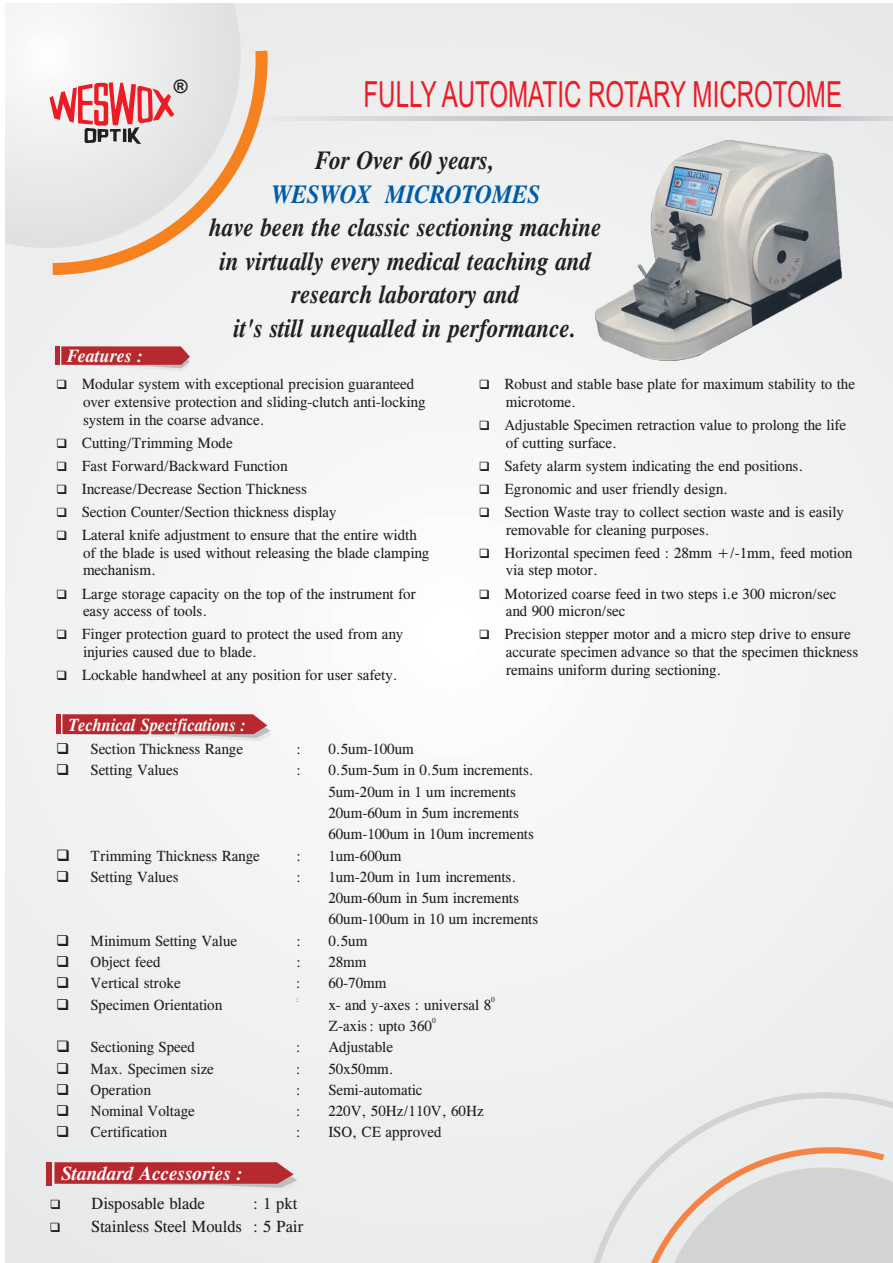
<style>
.page{position:relative;width:893px;height:1263px;background:#fff}
.page>*{position:absolute;margin:0;border:0;box-sizing:border-box;transform-origin:0 0}
.t1{font:900 36px "Arial";color:#ed1c24;scale:.67 1}
.t2{font:italic 700 25.5px/33.6px "CG Times";color:#231f20;text-align:center;scale:.9 1}
.t3{font:italic 700 25.5px "CG Times";color:#005aaa;scale:.9 1}
.t4{font:italic 700 19.2px "CG Times";color:#fff}
.t5{font:700 18.75px "Arial";color:#231f20}
.t6{font:italic 700 18px "CG Times";color:#fff}
.t7{font:italic 700 17.85px "CG Times";color:#fff;scale:.93 1}
.t8{font:16.5px "CG Times";color:#231f20}
.t9{font:15px/17.7px "CG Times";color:#231f20}
.t10{font:7.5px "CG Times";color:#231f20}
</style>
<div class="page">
<div style="left:5px;top:4px;width:888px;height:1259px;background:#f1f1f2"></div>
<svg style="left:5px;top:4px;width:235px;height:244px"></svg>
<svg style="left:41px;top:38px;width:227px;height:237px"></svg>
<svg style="left:593px;top:1092px;width:300px;height:171px"></svg>
<svg style="left:631px;top:1144px;width:262px;height:119px"></svg>
<svg style="left:49px;top:81px;width:125px;height:63px"></svg>
<svg style="left:61px;top:346px;width:129px;height:23px;background:#c15358"></svg>
<hr style="left:55px;top:346px;width:4px;height:19px;background:#b8292f">
<svg style="left:62px;top:714px;width:208px;height:24px;background:#c05055"></svg>
<div style="left:56px;top:714px;width:5px;height:20px;background:#b8292f"></div>
<img style="left:595px;top:141px;width:247px;height:219px">
<img style="left:666px;top:166px;width:55px;height:50px">
<svg style="left:54px;top:1162px;width:243px;height:26px;background:#bf4f54"></svg>
<div style="left:47px;top:1162px;width:5px;height:24px;background:#b8292f"></div>
<p class="t5" style="left:174px;top:79px;width:15px">®</p>
<h1 class="t1" style="left:364px;top:80px;width:716px">FULLY AUTOMATIC ROTARY MICROTOME</h1>
<h2 class="t2" style="left:315px;top:146px;width:202px">For Over 60 years,</h2>
<h2 class="t3" style="left:270px;top:185px;width:300px">WESWOX MICROTOMES</h2>
<h2 class="t2" style="left:209px;top:213px;width:437px">have been the classic sectioning machine in virtually every medical teaching and research laboratory and<br>it's still unequalled in performance.</h2>
<p class="t9" style="left:83px;top:377px;width:344px;text-indent:-27px">❑ Modular system with exceptional precision guaranteed over extensive protection and sliding-clutch anti-locking system in the coarse advance.</p>
<p class="t9" style="left:56px;top:435px;width:178px">❑ Cutting/Trimming Mode</p>
<p class="t9" style="left:56px;top:458px;width:233px">❑ Fast Forward/Backward Function</p>
<p class="t9" style="left:56px;top:481px;width:252px">❑ Increase/Decrease Section Thickness</p>
<p class="t9" style="left:56px;top:504px;width:282px">❑ Section Counter/Section thickness display</p>
<p class="t9" style="left:83px;top:527px;width:348px;text-indent:-27px">❑ Lateral knife adjustment to ensure that the entire width of the blade is used without releasing the blade clamping mechanism.</p>
<p class="t9" style="left:83px;top:586px;width:335px;text-indent:-27px">❑ Large storage capacity on the top of the instrument for easy access of tools.</p>
<p class="t9" style="left:83px;top:627px;width:322px;text-indent:-27px">❑ Finger protection guard to protect the used from any injuries caused due to blade.</p>
<p class="t9" style="left:56px;top:668px;width:343px">❑ Lockable handwheel at any position for user safety.</p>
<p class="t6" style="left:67px;top:349px;width:77px">Features :</p>
<p class="t9" style="left:506px;top:377px;width:351px;text-indent:-27px">❑ Robust and stable base plate for maximum stability to the microtome.</p>
<p class="t9" style="left:506px;top:417px;width:342px;text-indent:-27px">❑ Adjustable Specimen retraction value to prolong the life of cutting surface.</p>
<p class="t9" style="left:479px;top:458px;width:326px">❑ Safety alarm system indicating the end positions.</p>
<p class="t9" style="left:479px;top:481px;width:251px">❑ Egronomic and user friendly design.</p>
<p class="t9" style="left:506px;top:504px;width:340px;text-indent:-27px">❑ Section Waste tray to collect section waste and is easily removable for cleaning purposes.</p>
<p class="t9" style="left:506px;top:545px;width:348px;text-indent:-27px">❑ Horizontal specimen feed : 28mm +/-1mm, feed motion via step motor.</p>
<p class="t9" style="left:506px;top:586px;width:332px;text-indent:-27px">❑ Motorized coarse feed in two steps i.e 300 micron/sec and 900 micron/sec</p>
<p class="t9" style="left:506px;top:627px;width:354px;text-indent:-27px">❑ Precision stepper motor and a micro step drive to ensure accurate specimen advance so that the specimen thickness remains uniform during sectioning.</p>
<p class="t7" style="left:68px;top:718px;width:193px">Technical Specifications :</p>
<p class="t9" style="left:56px;top:742px;width:188px">❑ Section Thickness Range</p>
<p class="t9" style="left:296px;top:742px;width:6px">:</p>
<p class="t9" style="left:328px;top:742px;width:87px">0.5um-100um</p>
<p class="t9" style="left:56px;top:763px;width:124px">❑ Setting Values</p>
<p class="t9" style="left:296px;top:763px;width:6px">:</p>
<p class="t9" style="left:328px;top:761px;width:207px;line-height:21.3px">0.5um-5um in 0.5um increments.<br>5um-20um in 1 um increments<br>20um-60um in 5um increments<br>60um-100um in 10um increments</p>
<p class="t9" style="left:56px;top:848px;width:205px">❑ Trimming Thickness Range</p>
<p class="t9" style="left:296px;top:848px;width:6px">:</p>
<p class="t9" style="left:328px;top:848px;width:75px">1um-600um</p>
<p class="t9" style="left:56px;top:869px;width:124px">❑ Setting Values</p>
<p class="t9" style="left:296px;top:869px;width:6px">:</p>
<p class="t9" style="left:328px;top:868px;width:211px;line-height:21.3px">1um-20um in 1um increments.<br>20um-60um in 5um increments<br>60um-100um in 10 um increments</p>
<p class="t9" style="left:56px;top:933px;width:183px">❑ Minimum Setting Value</p>
<p class="t9" style="left:296px;top:933px;width:6px">:</p>
<p class="t9" style="left:328px;top:933px;width:40px">0.5um</p>
<p class="t9" style="left:56px;top:955px;width:106px">❑ Object feed</p>
<p class="t9" style="left:296px;top:955px;width:6px">:</p>
<p class="t9" style="left:328px;top:955px;width:40px">28mm</p>
<p class="t9" style="left:56px;top:976px;width:126px">❑ Vertical stroke</p>
<p class="t9" style="left:296px;top:976px;width:6px">:</p>
<p class="t9" style="left:328px;top:976px;width:60px">60-70mm</p>
<p class="t10" style="left:296px;top:997px;width:4px">:</p>
<p class="t10" style="left:491px;top:997px;width:5px">0</p>
<p class="t9" style="left:56px;top:997px;width:168px">❑ Specimen Orientation</p>
<p class="t9" style="left:328px;top:997px;width:164px">x- and y-axes : universal 8</p>
<p class="t10" style="left:432px;top:1018px;width:5px">0</p>
<p class="t9" style="left:328px;top:1018px;width:105px">Z-axis: upto 360</p>
<p class="t9" style="left:56px;top:1040px;width:140px">❑ Sectioning Speed</p>
<p class="t9" style="left:296px;top:1040px;width:6px">:</p>
<p class="t9" style="left:328px;top:1040px;width:66px">Adjustable</p>
<p class="t9" style="left:56px;top:1061px;width:159px">❑ Max. Specimen size</p>
<p class="t9" style="left:296px;top:1061px;width:6px">:</p>
<p class="t9" style="left:328px;top:1061px;width:67px">50x50mm.</p>
<p class="t9" style="left:56px;top:1082px;width:96px">❑ Operation</p>
<p class="t9" style="left:296px;top:1082px;width:6px">:</p>
<p class="t9" style="left:328px;top:1082px;width:96px">Semi-automatic</p>
<p class="t9" style="left:56px;top:1104px;width:140px">❑ Nominal Voltage</p>
<p class="t9" style="left:296px;top:1104px;width:6px">:</p>
<p class="t9" style="left:328px;top:1104px;width:157px">220V, 50Hz/110V, 60Hz</p>
<p class="t9" style="left:56px;top:1125px;width:112px">❑ Certification</p>
<p class="t9" style="left:296px;top:1125px;width:6px">:</p>
<p class="t9" style="left:328px;top:1125px;width:115px">ISO, CE approved</p>
<p class="t4" style="left:61px;top:1166px;width:183px">Standard Accessories :</p>
<p class="t8" style="left:50px;top:1197px;width:157px">❑ Disposable blade</p>
<p class="t8" style="left:253px;top:1197px;width:46px">: 1 pkt</p>
<p class="t8" style="left:50px;top:1221px;width:255px">❑ Stainless Steel Moulds : 5 Pair</p>
</div>
